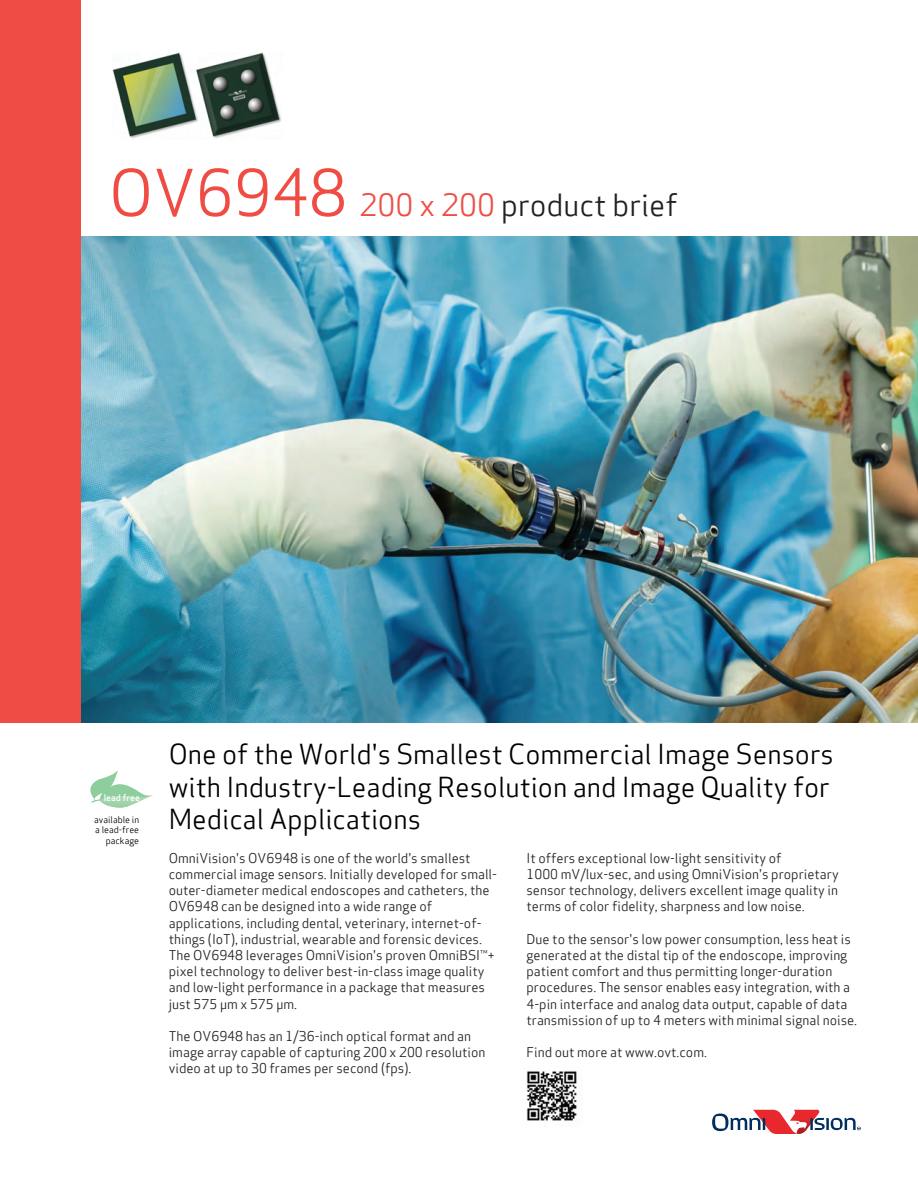
<style>
.page{position:relative;width:918px;height:1188px;background:#fff}
.page>*{position:absolute;margin:0;border:0;box-sizing:border-box;transform-origin:0 0}
.t1{font:30px "Apex Sans Book T";color:#231f20}
.t2{font:27px/32.2px "Apex Sans Book T";color:#000}
.t3{font:13.2px/16.2px "Apex Sans Book T";color:#231f20}
.t4{font:9.15px "Apex Sans Medium T";color:#fff}
.t5{font:9px/10.5px "Apex Sans Book T";color:#000;text-align:right}
.s1{font-size:63px;color:#ef4d44}
.s2{color:#ef4d44}
</style>
<div class="page">
<img style="left:112px;top:53px;width:169px;height:86px">
<img style="left:81px;top:236px;width:837px;height:486px">
<div style="left:0;top:0;width:81px;height:722px;background:#ef4d44"></div>
<svg style="left:90px;top:770px;width:63px;height:38px"></svg>
<svg style="left:712px;top:1110px;width:149px;height:24px"></svg>
<img style="left:526px;top:1071px;width:51px;height:50px">
<h1 class="t1" style="left:109px;top:186px;width:570px"><span class="s1">OV6948</span> <span class="s2">200 x 200</span> product brief</h1>
<p class="t4" style="left:104px;top:792px;width:38px">lead free</p>
<p class="t5" style="left:94px;top:814px;width:46px">available in a lead-free package</p>
<h2 class="t2" style="left:169px;top:738px;width:667px">One of the World's Smallest Commercial Image Sensors with Industry-Leading Resolution and Image Quality for<br>Medical Applications</h2>
<p class="t3" style="left:169px;top:850px;width:330px">OmniVision's OV6948 is one of the world's smallest commercial image sensors. Initially developed for small&shy;outer-diameter medical endoscopes and catheters, the OV6948 can be designed into a wide range of applications, including dental, veterinary, internet-of&shy;things (IoT), industrial, wearable and forensic devices.<br>The OV6948 leverages OmniVision's proven OmniBSI™+ pixel technology to deliver best-in-class image quality and low-light performance in a package that measures just 575 µm x 575 µm.</p>
<p class="t3" style="left:169px;top:1028px;width:318px">The OV6948 has an 1/36-inch optical format and an image array capable of capturing 200 x 200 resolution video at up to 30 frames per second (fps).</p>
<p class="t3" style="left:526px;top:850px;width:314px">It offers exceptional low-light sensitivity of<br>1000 mV/lux-sec, and using OmniVision's proprietary sensor technology, delivers excellent image quality in terms of color fidelity, sharpness and low noise.</p>
<p class="t3" style="left:526px;top:931px;width:332px">Due to the sensor's low power consumption, less heat is generated at the distal tip of the endoscope, improving patient comfort and thus permitting longer-duration procedures. The sensor enables easy integration, with a 4-pin interface and analog data output, capable of data transmission of up to 4 meters with minimal signal noise.</p>
<p class="t3" style="left:526px;top:1044px;width:182px">Find out more at www.ovt.com.</p>
</div>
